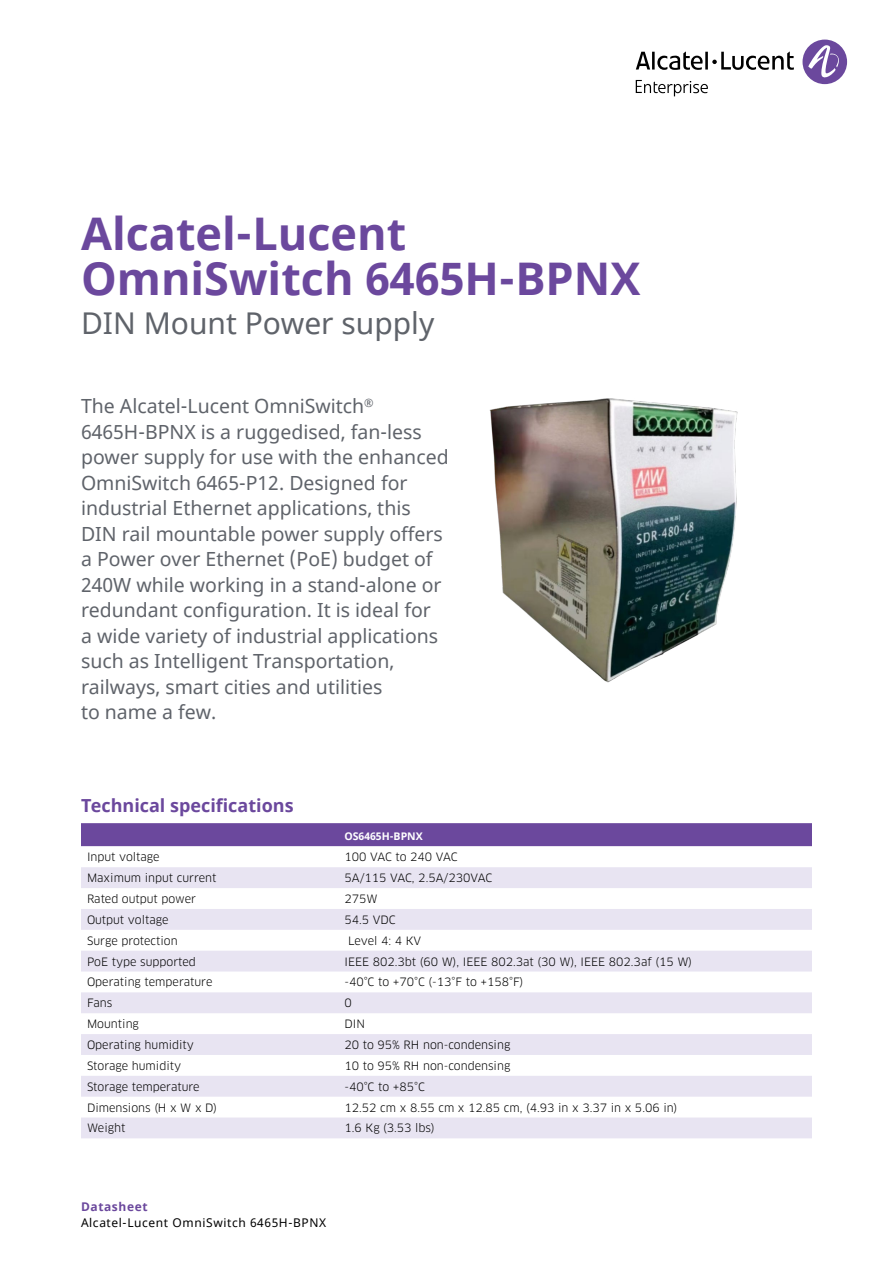
<style>
.page{position:relative;width:893px;height:1263px;background:#fff}
.page>*{position:absolute;margin:0;border:0;box-sizing:border-box;transform-origin:0 0}
.t1{font:700 45px/45px "Noto Sans";color:#6b489d}
.t2{font:30px "Noto Sans";color:#5f636a}
.t3{font:19.5px/25.5px "Noto Sans";color:#5f636a}
.t4{font:700 18px "Noto Sans";color:#6b489d}
.t5{font:12px "Noto Sans";letter-spacing:.05em;color:#000}
.t6{font:700 12px "Noto Sans";letter-spacing:.05em;color:#6b489d}
.t7{font:11.25px "Clan OT";color:#000}
.t8{font:700 10.5px "Noto Sans";color:#fff}
</style>
<div class="page">
<div style="left:802px;top:40px;width:45px;height:44px;background:#6b489d;border-radius:50%"></div>
<svg style="left:808px;top:45px;width:34px;height:33px"></svg>
<svg style="left:636px;top:51px;width:158px;height:19px"></svg>
<svg style="left:636px;top:80px;width:72px;height:16px"></svg>
<div style="left:81px;top:823px;width:731px;height:23px;background:#6b489d"></div>
<svg style="left:81px;top:867px;width:731px;height:271px;fill:#e8e4f2"></svg>
<img style="left:490px;top:398px;width:248px;height:285px">
<h1 class="t1" style="left:81px;top:212px;width:561px">Alcatel-Lucent<br>OmniSwitch 6465H-BPNX</h1>
<h2 class="t2" style="left:81px;top:302px;width:355px">DIN Mount Power supply</h2>
<p class="t3" style="left:81px;top:394px;width:369px">The Alcatel-Lucent OmniSwitch<sup>® </sup>6465H-BPNX is a ruggedised, fan-less power supply for use with the enhanced OmniSwitch 6465-P12. Designed for industrial Ethernet applications, this DIN rail mountable power supply offers a Power over Ethernet (PoE) budget of 240W while working in a stand-alone or redundant configuration. It is ideal for<br>a wide variety of industrial applications such as Intelligent Transportation, railways, smart cities and utilities<br>to name a few.</p>
<h3 class="t4" style="left:81px;top:793px;width:214px">Technical specifications</h3>
<p class="t8" style="left:344px;top:829px;width:80px">OS6465H-BPNX</p>
<p class="t7" style="left:87px;top:850px;width:74px">Input voltage</p>
<p class="t7" style="left:344px;top:850px;width:115px">100 VAC to 240 VAC</p>
<p class="t7" style="left:87px;top:871px;width:131px">Maximum input current</p>
<p class="t7" style="left:344px;top:871px;width:149px">5A/115 VAC, 2.5A/230VAC</p>
<p class="t7" style="left:87px;top:892px;width:111px">Rated output power</p>
<p class="t7" style="left:344px;top:892px;width:35px">275W</p>
<p class="t7" style="left:87px;top:913px;width:83px">Output voltage</p>
<p class="t7" style="left:344px;top:913px;width:53px">54.5 VDC</p>
<p class="t7" style="left:87px;top:934px;width:92px">Surge protection</p>
<p class="t7" style="left:348px;top:934px;width:75px">Level 4: 4 KV</p>
<p class="t7" style="left:87px;top:955px;width:110px">PoE type supported</p>
<p class="t7" style="left:344px;top:955px;width:349px">IEEE 802.3bt (60 W), IEEE 802.3at (30 W), IEEE 802.3af (15 W)</p>
<p class="t7" style="left:87px;top:975px;width:127px">Operating temperature</p>
<p class="t7" style="left:344px;top:975px;width:180px">-40°C to +70°C (-13°F to +158°F)</p>
<p class="t7" style="left:87px;top:996px;width:27px">Fans</p>
<p class="t7" style="left:344px;top:996px;width:9px">0</p>
<p class="t7" style="left:87px;top:1017px;width:53px">Mounting</p>
<p class="t7" style="left:344px;top:1017px;width:22px">DIN</p>
<p class="t7" style="left:87px;top:1038px;width:109px">Operating humidity</p>
<p class="t7" style="left:344px;top:1038px;width:167px">20 to 95% RH non-condensing</p>
<p class="t7" style="left:87px;top:1059px;width:96px">Storage humidity</p>
<p class="t7" style="left:344px;top:1059px;width:167px">10 to 95% RH non-condensing</p>
<p class="t7" style="left:87px;top:1080px;width:114px">Storage temperature</p>
<p class="t7" style="left:344px;top:1080px;width:82px">-40°C to +85°C</p>
<p class="t7" style="left:87px;top:1101px;width:132px">Dimensions (H x W x D)</p>
<p class="t7" style="left:344px;top:1101px;width:334px">12.52 cm x 8.55 cm x 12.85 cm, (4.93 in x 3.37 in x 5.06 in)</p>
<p class="t7" style="left:87px;top:1121px;width:40px">Weight</p>
<p class="t7" style="left:344px;top:1121px;width:92px">1.6 Kg (3.53 lbs)</p>
<p class="t6" style="left:81px;top:1198px;width:68px">Datasheet</p>
<p class="t5" style="left:81px;top:1215px;width:247px">Alcatel-Lucent OmniSwitch 6465H-BPNX</p>
</div>
